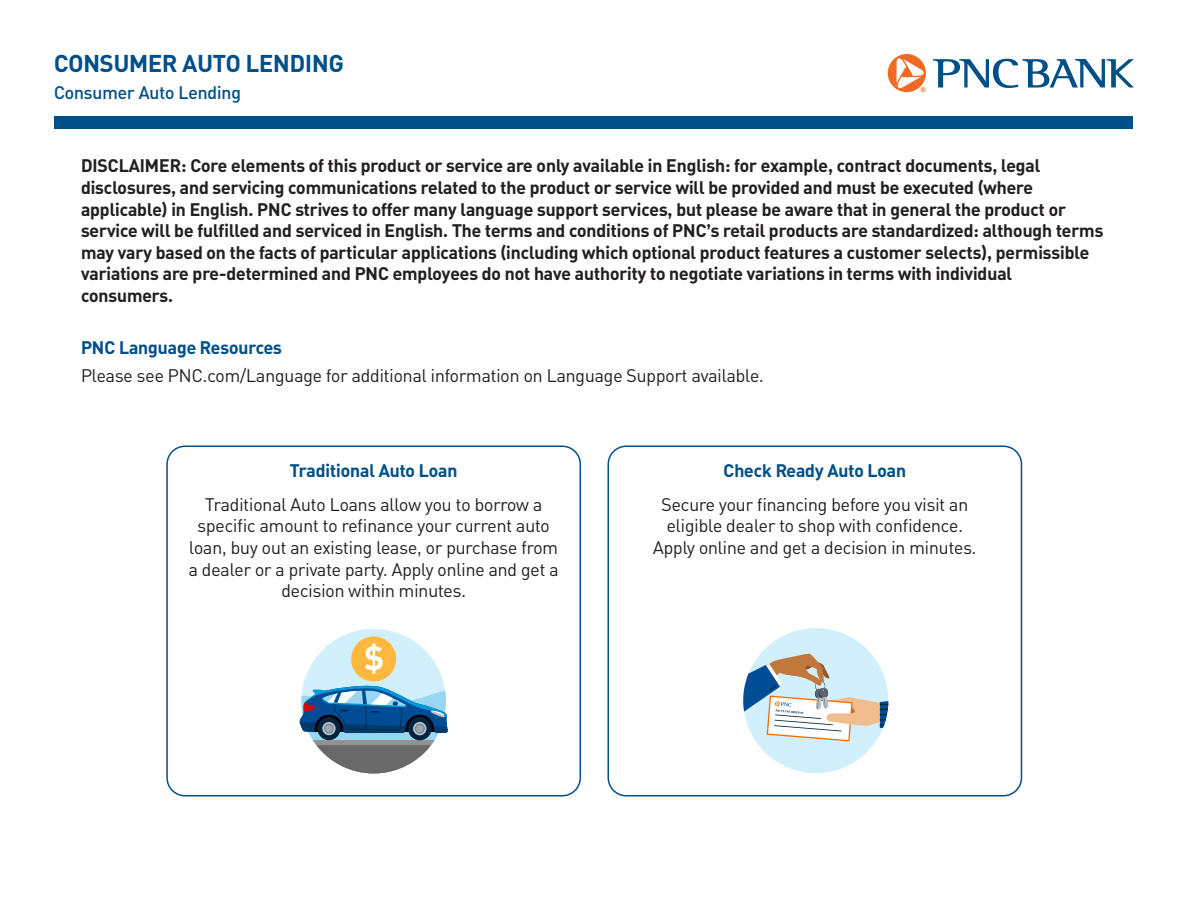
<style>
.page{position:relative;width:1188px;height:918px;background:#fff}
.page>*{position:absolute;margin:0;border:0;box-sizing:border-box;transform-origin:0 0}
.t1{font:700 24px "PNC Brand";color:#004f87}
.t2{font:700 18px/21.6px "PNC Brand";color:#231f20}
.t3{font:18px/21.6px "PNC Brand";color:#231f20;text-align:center}
.t4{font:700 18px "PNC Brand";color:#004f87}
.t5{font:500 18px "PNC Brand";color:#004f87}
</style>
<div class="page">
<div style="left:55px;top:116px;width:1078px;height:13px;background:#004f87"></div>
<svg style="left:888px;top:54px;width:38px;height:38px"></svg>
<svg style="left:933px;top:59px;width:201px;height:29px"></svg>
<div style="left:301px;top:629px;width:145px;height:144px;background:#d1f0fc;border-radius:50%"></div>
<div style="left:351px;top:636px;width:45px;height:46px;background:#ffb83d;border-radius:50%"></div>
<svg style="left:365px;top:643px;width:18px;height:31px"></svg>
<svg style="left:300px;top:684px;width:148px;height:89px"></svg>
<div style="left:166px;top:446px;width:415px;height:350px;border:2px solid #004f87;border-radius:18px"></div>
<div style="left:743px;top:628px;width:145px;height:145px;background:#d1f0fc;border-radius:50%"></div>
<svg style="left:743px;top:654px;width:145px;height:87px"></svg>
<div style="left:608px;top:446px;width:414px;height:350px;border:2px solid #004f87;border-radius:18px"></div>
<h1 class="t1" style="left:54px;top:48px;width:291px">CONSUMER AUTO LENDING</h1>
<p class="t5" style="left:54px;top:81px;width:188px">Consumer Auto Lending</p>
<p class="t2" style="left:81px;top:154px;width:1024px">DISCLAIMER: Core elements of this product or service are only available in English: for example, contract documents, legal disclosures, and servicing communications related to the product or service will be provided and must be executed (where applicable) in English. PNC strives to offer many language support services, but please be aware that in general the product or service will be fulfilled and serviced in English. The terms and conditions of PNC’s retail products are standardized: although terms may vary based on the facts of particular applications (including which optional product features a customer selects), permissible variations are pre-determined and PNC employees do not have authority to negotiate variations in terms with individual consumers.</p>
<h2 class="t4" style="left:81px;top:336px;width:202px">PNC Language Resources</h2>
<p class="t3" style="left:81px;top:364px;width:684px">Please see PNC.com/Language for additional information on Language Support available.</p>
<h3 class="t4" style="left:290px;top:459px;width:169px">Traditional Auto Loan</h3>
<p class="t3" style="left:189px;top:493px;width:371px">Traditional Auto Loans allow you to borrow a specific amount to refinance your current auto loan, buy out an existing lease, or purchase from a dealer or a private party. Apply online and get a decision within minutes.</p>
<h3 class="t4" style="left:724px;top:459px;width:184px">Check Ready Auto Loan</h3>
<p class="t3" style="left:653px;top:493px;width:325px">Secure your financing before you visit an eligible dealer to shop with confidence.<br>Apply online and get a decision in minutes.</p>
</div>
